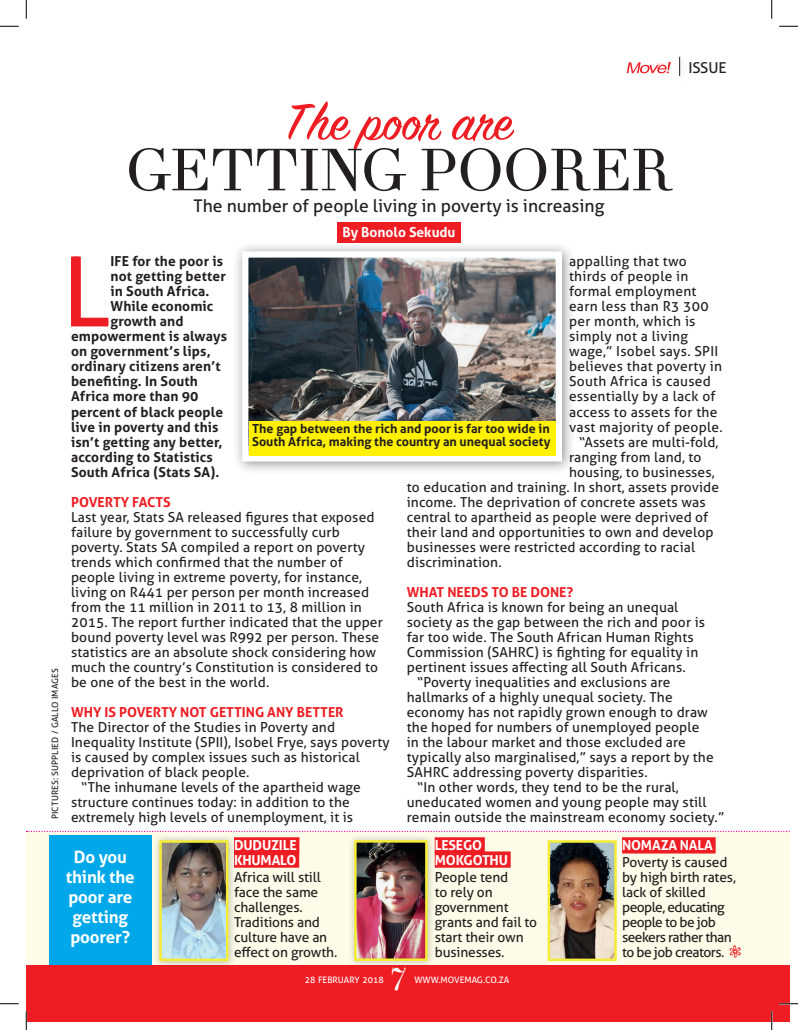
<style>
.page{position:relative;width:798px;height:1030px;background:#fff}
.page>*{position:absolute;margin:0;border:0;box-sizing:border-box;transform-origin:0 0}
.t1{font:97px "Aller";color:#ee1d23}
.t2{font:59.25px "Theano Didot";letter-spacing:-.02em;color:#231f20}
.t3{font:56.75px "Sign Painter House Script";color:#ee1d23}
.t4{font:31.25px "Theano Didot";color:#fff}
.t5{font:17.5px "Aller";color:#231f20}
.t6{font:700 17px/19.8px "Aller";letter-spacing:-.01em;color:#fff;text-align:center}
.t7{font:15px "Aller";color:#231f20}
.t8{font:13.75px/15px "Aller";letter-spacing:.01em;color:#231f20}
.t9{font:700 13.75px "Aller";letter-spacing:.01em;color:#231f20}
.t10{font:13.75px/15px "Aller";letter-spacing:-.01em;color:#231f20}
.t11{font:13.75px/15px "Aller";letter-spacing:-.04em;color:#231f20}
.t12{font:700 13.75px "Aller";color:#ee1d23}
.t13{font:700 13.75px/14.1px "Aller";letter-spacing:-.01em;color:#fff}
.t14{font:700 12.5px/12.5px "Aller";color:#231f20}
.t15{font:8.88px "Aller";color:#fff}
.t16{font:8.75px "Aller";letter-spacing:.01em;color:#231f20}
</style>
<div class="page">
<div style="left:26px;top:832px;width:763px;height:176px;background:#fcfce8"></div>
<div style="left:26px;top:964px;width:763px;height:57px;background:#ee1d23"></div>
<svg style="left:626px;top:62px;width:44px;height:11px"></svg>
<svg style="left:679px;top:57px;width:1px;height:19px"></svg>
<div style="left:234px;top:837px;width:65px;height:16px;background:#ee1d23"></div>
<div style="left:234px;top:851px;width:65px;height:16px;background:#ee1d23"></div>
<div style="left:434px;top:837px;width:50px;height:16px;background:#ee1d23"></div>
<div style="left:434px;top:851px;width:76px;height:16px;background:#ee1d23"></div>
<div style="left:621px;top:837px;width:94px;height:16px;background:#ee1d23"></div>
<svg style="left:729px;top:945px;width:11px;height:12px"></svg>
<div style="left:153px;top:833px;width:83px;height:135px;background:#231f20;opacity:.28"></div>
<img style="left:162px;top:843px;width:63px;height:115px">
<div style="left:159px;top:840px;width:69px;height:121px;border:2px solid #f4ec37"></div>
<div style="left:347px;top:833px;width:88px;height:135px;background:#231f20;opacity:.28"></div>
<img style="left:357px;top:843px;width:67px;height:114px">
<div style="left:354px;top:840px;width:73px;height:120px;border:2px solid #f4ec37"></div>
<img style="left:550px;top:843px;width:63px;height:115px">
<div style="left:547px;top:840px;width:69px;height:121px;border:2px solid #f4ec37"></div>
<div style="left:49px;top:834px;width:102px;height:130px;background:#00a8e9"></div>
<svg style="left:26px;top:830px;width:763px;height:2px"></svg>
<div style="left:337px;top:222px;width:123px;height:20px;background:#ee1d23"></div>
<div style="left:232px;top:241px;width:343px;height:234px;background:#231f20;opacity:.5"></div>
<img style="left:249px;top:258px;width:305px;height:162px">
<div style="left:242px;top:251px;width:319px;height:210px;border:6px solid #fff"></div>
<div style="left:248px;top:420px;width:307px;height:35px;background:#fff101"></div>
<svg style="left:0;top:25px;width:19px;height:2px"></svg>
<svg style="left:779px;top:25px;width:18px;height:2px"></svg>
<svg style="left:0;top:1003px;width:19px;height:1px"></svg>
<svg style="left:779px;top:1002px;width:18px;height:2px"></svg>
<svg style="left:25px;top:0;width:2px;height:19px"></svg>
<svg style="left:25px;top:1011px;width:2px;height:18px"></svg>
<svg style="left:771px;top:0;width:1px;height:19px"></svg>
<svg style="left:770px;top:1011px;width:2px;height:18px"></svg>
<p class="t16" style="left:50px;top:819px;width:152px;rotate:-90deg">PICTURES: SUPPLIED / GALLO IMAGES</p>
<h3 class="t3" style="left:285px;top:95px;width:228px">The poor are</h3>
<h2 class="t2" style="left:125px;top:133px;width:549px">GETTING POORER</h2>
<p class="t5" style="left:193px;top:195px;width:412px">The number of people living in poverty is increasing</p>
<p class="t13" style="left:342px;top:225px;width:115px">By Bonolo Sekudu</p>
<p class="t7" style="left:688px;top:58px;width:40px">ISSUE</p>
<h1 class="t1" style="left:62px;top:233px;width:49px">L</h1>
<p class="t9" style="left:110px;top:253px;width:114px">IFE for the poor is</p>
<p class="t8" style="left:568px;top:254px;width:119px">appalling that two</p>
<p class="t8" style="left:568px;top:269px;width:121px">thirds of people in</p>
<p class="t8" style="left:568px;top:284px;width:129px">formal employment</p>
<p class="t8" style="left:568px;top:299px;width:141px">earn less than R3 300</p>
<p class="t8" style="left:568px;top:314px;width:128px">per month, which is</p>
<p class="t8" style="left:568px;top:329px;width:120px">simply not a living</p>
<p class="t8" style="left:568px;top:344px;width:151px">wage,” Isobel says. SPII</p>
<p class="t8" style="left:568px;top:359px;width:154px">believes that poverty in</p>
<p class="t8" style="left:568px;top:374px;width:143px">South Africa is caused</p>
<p class="t8" style="left:568px;top:389px;width:148px">essentially by a lack of</p>
<p class="t8" style="left:568px;top:404px;width:150px">access to assets for the</p>
<p class="t8" style="left:568px;top:419px;width:155px">vast majority of people.</p>
<p class="t8" style="left:579px;top:434px;width:141px">“Assets are multi-fold,</p>
<p class="t8" style="left:568px;top:449px;width:134px">ranging from land, to</p>
<p class="t8" style="left:568px;top:464px;width:147px">housing, to businesses,</p>
<p class="t8" style="left:406px;top:479px;width:313px">to education and training. In short, assets provide</p>
<p class="t8" style="left:406px;top:494px;width:300px">income. The deprivation of concrete assets was</p>
<p class="t8" style="left:406px;top:509px;width:303px">central to apartheid as people were deprived of</p>
<p class="t8" style="left:406px;top:524px;width:308px">their land and opportunities to own and develop</p>
<p class="t8" style="left:406px;top:539px;width:289px">businesses were restricted according to racial</p>
<p class="t8" style="left:406px;top:554px;width:96px">discrimination.</p>
<p class="t12" style="left:406px;top:583px;width:168px">WHAT NEEDS TO BE DONE?</p>
<p class="t8" style="left:406px;top:599px;width:273px">South Africa is known for being an unequal</p>
<p class="t8" style="left:406px;top:614px;width:299px">society as the gap between the rich and poor is</p>
<p class="t8" style="left:406px;top:629px;width:288px">far too wide. The South African Human Rights</p>
<p class="t8" style="left:406px;top:644px;width:293px">Commission (SAHRC) is fighting for equality in</p>
<p class="t8" style="left:406px;top:659px;width:280px">pertinent issues affecting all South Africans.</p>
<p class="t8" style="left:417px;top:674px;width:255px">“Poverty inequalities and exclusions are</p>
<p class="t8" style="left:406px;top:689px;width:267px">hallmarks of a highly unequal society. The</p>
<p class="t8" style="left:406px;top:704px;width:302px">economy has not rapidly grown enough to draw</p>
<p class="t8" style="left:406px;top:719px;width:294px">the hoped for numbers of unemployed people</p>
<p class="t8" style="left:406px;top:734px;width:280px">in the labour market and those excluded are</p>
<p class="t8" style="left:406px;top:749px;width:308px">typically also marginalised,” says a report by the</p>
<p class="t8" style="left:406px;top:764px;width:242px">SAHRC addressing poverty disparities.</p>
<p class="t8" style="left:417px;top:779px;width:263px">“In other words, they tend to be the rural,</p>
<p class="t8" style="left:406px;top:794px;width:301px">uneducated women and young people may still</p>
<p class="t8" style="left:406px;top:809px;width:318px">remain outside the mainstream economy society.”</p>
<p class="t9" style="left:110px;top:268px;width:117px">not getting better</p>
<p class="t9" style="left:110px;top:283px;width:100px">in South Africa.</p>
<p class="t9" style="left:110px;top:298px;width:104px">While economic</p>
<p class="t9" style="left:110px;top:313px;width:74px">growth and</p>
<p class="t9" style="left:71px;top:328px;width:157px">empowerment is always</p>
<p class="t9" style="left:71px;top:343px;width:141px">on government’s lips,</p>
<p class="t9" style="left:71px;top:358px;width:151px">ordinary citizens aren’t</p>
<p class="t9" style="left:71px;top:373px;width:128px">benefiting. In South</p>
<p class="t9" style="left:71px;top:388px;width:129px">Africa more than 90</p>
<p class="t9" style="left:71px;top:403px;width:153px">percent of black people</p>
<p class="t9" style="left:71px;top:418px;width:149px">live in poverty and this</p>
<p class="t9" style="left:71px;top:433px;width:153px">isn’t getting any better,</p>
<p class="t9" style="left:71px;top:448px;width:143px">according to Statistics</p>
<p class="t9" style="left:71px;top:463px;width:150px">South Africa (Stats SA).</p>
<p class="t12" style="left:71px;top:493px;width:101px">POVERTY FACTS</p>
<p class="t8" style="left:71px;top:509px;width:313px">Last year, Stats SA released figures that exposed failure by government to successfully curb poverty. Stats SA compiled a report on poverty trends which confirmed that the number of people living in extreme poverty, for instance, living on R441 per person per month increased from the 11 million in 2011 to 13, 8 million in 2015. The report further indicated that the upper bound poverty level was R992 per person. These statistics are an absolute shock considering how much the country’s Constitution is considered to be one of the best in the world.</p>
<p class="t12" style="left:71px;top:703px;width:274px">WHY IS POVERTY NOT GETTING ANY BETTER</p>
<p class="t8" style="left:71px;top:719px;width:265px">The Director of the Studies in Poverty and</p>
<p class="t8" style="left:71px;top:734px;width:320px">Inequality Institute (SPII), Isobel Frye, says poverty</p>
<p class="t8" style="left:71px;top:749px;width:290px">is caused by complex issues such as historical</p>
<p class="t8" style="left:71px;top:764px;width:180px">deprivation of black people.</p>
<p class="t8" style="left:81px;top:779px;width:281px">“The inhumane levels of the apartheid wage</p>
<p class="t8" style="left:71px;top:794px;width:280px">structure continues today: in addition to the</p>
<p class="t8" style="left:71px;top:809px;width:283px">extremely high levels of unemployment, it is</p>
<p class="t14" style="left:252px;top:422px;width:299px">The gap between the rich and poor is far too wide in<br>South Africa, making the country an unequal society</p>
<p class="t6" style="left:66px;top:847px;width:70px">Do you think the poor are getting poorer?</p>
<p class="t13" style="left:234px;top:838px;width:64px">DUDUZILE<br>KHUMALO</p>
<p class="t10" style="left:234px;top:869px;width:105px">Africa will still face the same challenges.<br>Traditions and culture have an effect on growth.</p>
<p class="t13" style="left:434px;top:838px;width:75px">LESEGO<br>MOKGOTHU</p>
<p class="t10" style="left:434px;top:869px;width:104px">People tend<br>to rely on government grants and fail to start their own businesses.</p>
<p class="t15" style="left:305px;top:974px;width:80px">28 FEBRUARY 2018</p>
<h3 class="t4" style="left:389px;top:960px;width:19px">7</h3>
<p class="t15" style="left:414px;top:974px;width:96px">WWW.MOVEMAG.CO.ZA</p>
<p class="t13" style="left:621px;top:838px;width:92px">NOMAZA NALA</p>
<p class="t11" style="left:621px;top:854px;width:115px">Poverty is caused by high birth rates, lack of skilled people, educating people to be job seekers rather than to be job creators.</p>
</div>
